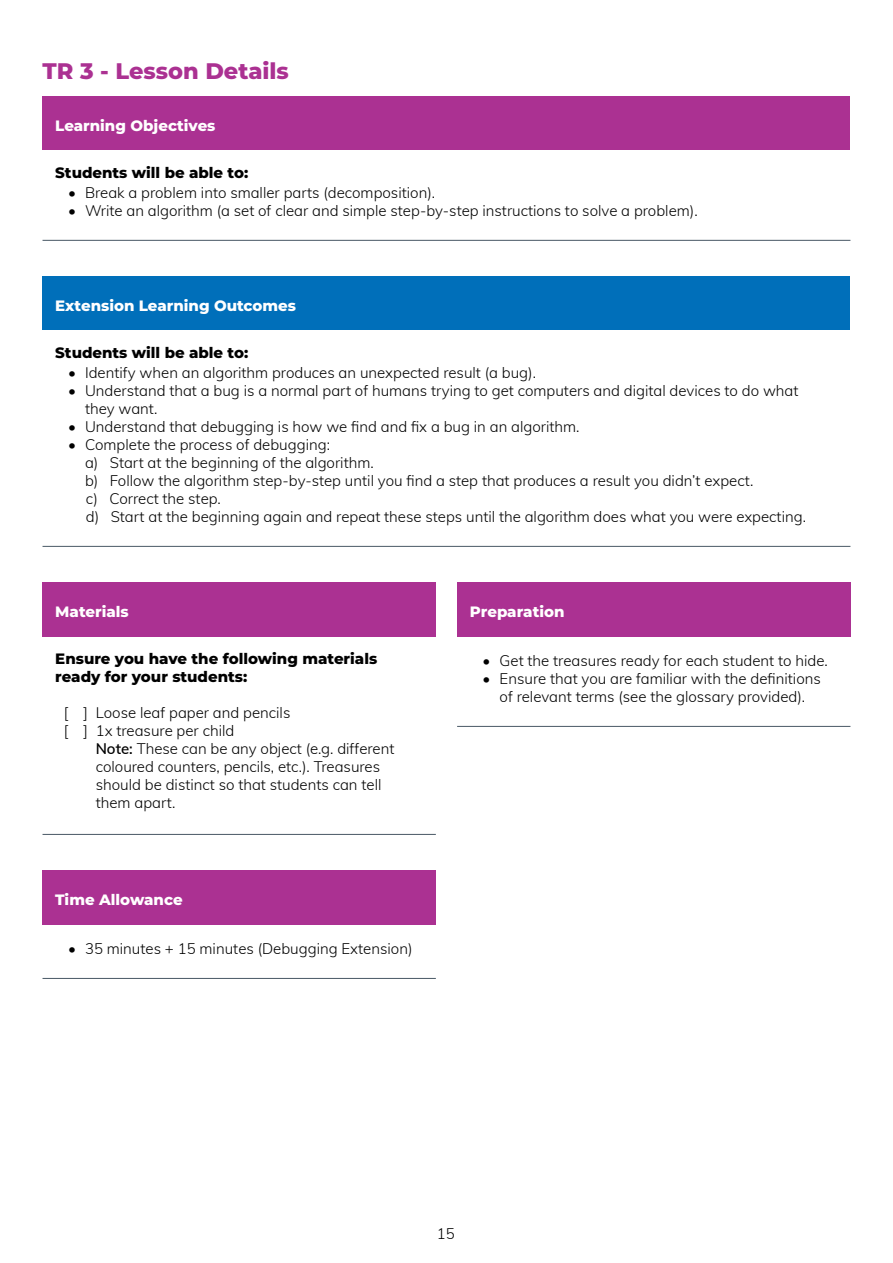
<style>
.page{position:relative;width:893px;height:1263px;background:#fff}
.page>*{position:absolute;margin:0;border:0;box-sizing:border-box;transform-origin:0 0}
.t1{font:800 22.5px "Montserrat";color:#ab3192}
.t2{font:300 15px/18px "Muli";color:#000}
.t3{font:800 15px/18px "Montserrat";color:#000}
.t4{font:800 15px "Montserrat";color:#fff}
.s1{font-weight:600}
</style>
<div class="page">
<div style="left:43px;top:97px;width:807px;height:54px;background:#ab3192"></div>
<hr style="left:43px;top:240px;width:807px;height:1px;background:#485865">
<div style="left:43px;top:277px;width:807px;height:54px;background:#006fba"></div>
<hr style="left:43px;top:546px;width:807px;height:1px;background:#485865">
<div style="left:43px;top:583px;width:393px;height:54px;background:#ab3192"></div>
<hr style="left:43px;top:834px;width:393px;height:1px;background:#485865">
<div style="left:43px;top:871px;width:393px;height:54px;background:#ab3192"></div>
<hr style="left:43px;top:978px;width:393px;height:1px;background:#485865">
<div style="left:457px;top:583px;width:393px;height:54px;background:#ab3192"></div>
<hr style="left:457px;top:726px;width:393px;height:1px;background:#485865">
<h1 class="t1" style="left:43px;top:54px;width:248px">TR 3 - Lesson Details</h1>
<p class="t4" style="left:55px;top:114px;width:162px">Learning Objectives</p>
<p class="t3" style="left:55px;top:163px;width:195px">Students will be able to:</p>
<p class="t2" style="left:68px;top:183px;width:369px">• Break a problem into smaller parts (decomposition).</p>
<p class="t2" style="left:68px;top:201px;width:631px">• Write an algorithm (a set of clear and simple step-by-step instructions to solve a problem).</p>
<p class="t4" style="left:55px;top:294px;width:242px">Extension Learning Outcomes</p>
<p class="t3" style="left:55px;top:343px;width:195px">Students will be able to:</p>
<p class="t2" style="left:68px;top:363px;width:470px">• Identify when an algorithm produces an unexpected result (a bug).</p>
<p class="t2" style="left:85px;top:381px;width:715px;text-indent:-17px">• Understand that a bug is a normal part of humans trying to get computers and digital devices to do what they want.</p>
<p class="t2" style="left:68px;top:417px;width:513px">• Understand that debugging is how we find and fix a bug in an algorithm.</p>
<p class="t2" style="left:85px;top:435px;width:722px;text-indent:-17px">• Complete the process of debugging:<br>a) Start at the beginning of the algorithm.<br>b) Follow the algorithm step-by-step until you find a step that produces a result you didn’t expect.<br>c) Correct the step.<br>d) Start at the beginning again and repeat these steps until the algorithm does what you were expecting.</p>
<p class="t4" style="left:55px;top:600px;width:75px">Materials</p>
<p class="t3" style="left:55px;top:649px;width:323px">Ensure you have the following materials ready for your students:</p>
<p class="t2" style="left:64px;top:703px;width:228px">[ ] Loose leaf paper and pencils [ ] 1x treasure per child</p>
<p class="t2" style="left:96px;top:739px;width:300px"><span class="s1">Note:</span> These can be any object (e.g. different coloured counters, pencils, etc.). Treasures should be distinct so that students can tell them apart.</p>
<p class="t4" style="left:55px;top:888px;width:129px">Time Allowance</p>
<p class="t2" style="left:68px;top:939px;width:346px">• 35 minutes + 15 minutes (Debugging Extension)</p>
<p class="t4" style="left:470px;top:600px;width:96px">Preparation</p>
<p class="t2" style="left:483px;top:651px;width:347px">• Get the treasures ready for each student to hide.</p>
<p class="t2" style="left:483px;top:669px;width:340px;text-align:center">• Ensure that you are familiar with the definitions of relevant terms (see the glossary provided).</p>
<p class="t2" style="left:437px;top:1224px;width:19px">15</p>
</div>
